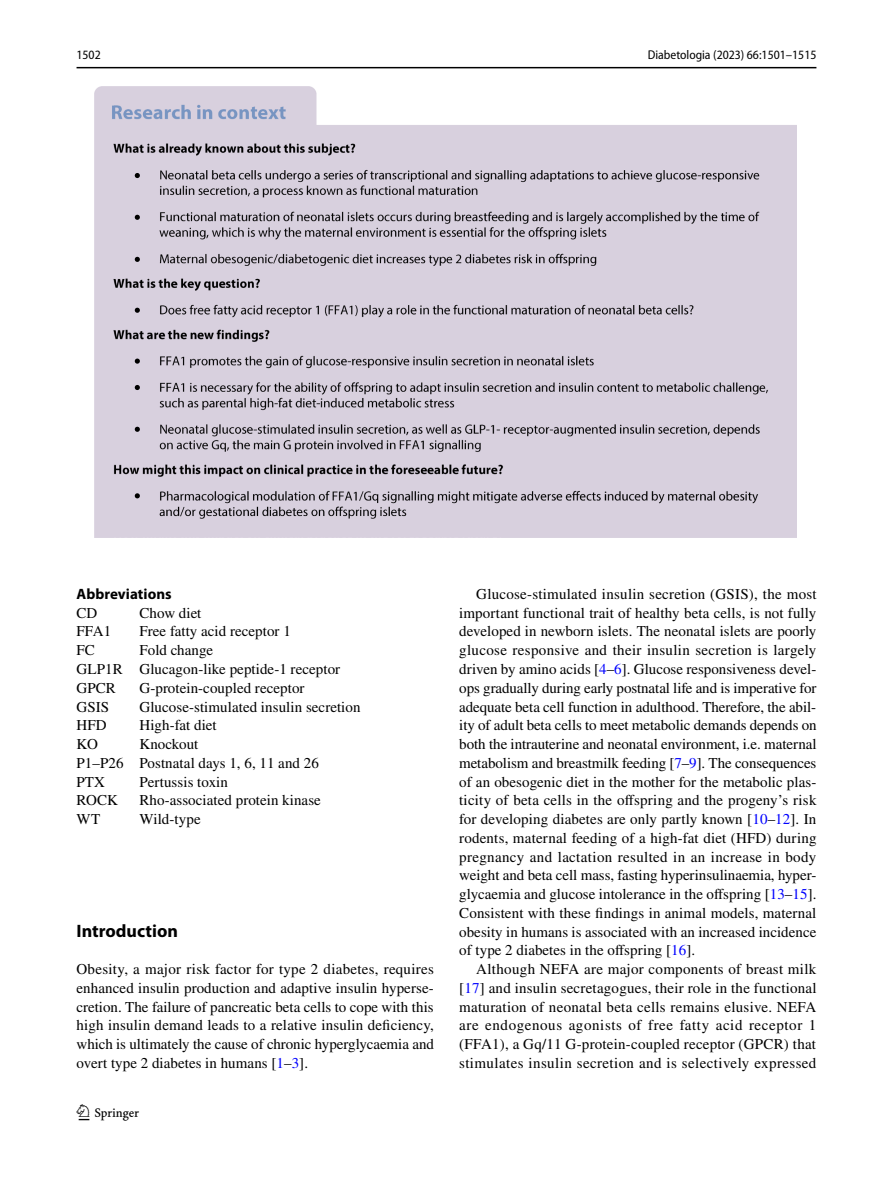
<style>
.page{position:relative;width:893px;height:1187px;background:#fff}
.page>*{position:absolute;margin:0;border:0;box-sizing:border-box;transform-origin:0 0}
.t1{font:22.5px "Springnew Regular 2";color:#000}
.t2{font:700 18px "Myriad Pro";color:#000}
.t3{font:15px/18.8px "STIX";letter-spacing:.005em;color:#000;text-align:justify}
.t4{font:700 15px "Myriad Pro";letter-spacing:.005em;color:#000}
.t5{font:semi-condensed 12.75px "Myriad Pro";color:#000}
.s1{color:#00f}
</style>
<div class="page">
<hr style="left:77px;top:67px;width:739px;height:1px;background:#000">
<img style="left:94px;top:87px;width:702px;height:450px">
<svg style="left:135px;top:173px;width:5px;height:5px"></svg>
<svg style="left:135px;top:215px;width:5px;height:5px"></svg>
<svg style="left:135px;top:257px;width:5px;height:5px"></svg>
<svg style="left:135px;top:308px;width:5px;height:5px"></svg>
<svg style="left:135px;top:358px;width:5px;height:5px"></svg>
<svg style="left:135px;top:385px;width:5px;height:5px"></svg>
<svg style="left:135px;top:426px;width:5px;height:6px"></svg>
<svg style="left:135px;top:493px;width:5px;height:5px"></svg>
<p class="t5" style="left:77px;top:48px;width:26px">1502</p>
<p class="t5" style="left:648px;top:48px;width:170px">Diabetologia (2023) 66:1501–1515</p>
<p class="t4" style="left:77px;top:584px;width:97px">Abbreviations</p>
<p class="t3" style="left:77px;top:604px;width:22px">CD</p>
<p class="t3" style="left:139px;top:604px;width:64px">Chow diet</p>
<p class="t3" style="left:77px;top:623px;width:36px">FFA1</p>
<p class="t3" style="left:139px;top:623px;width:153px">Free fatty acid receptor 1</p>
<p class="t3" style="left:77px;top:641px;width:20px">FC</p>
<p class="t3" style="left:77px;top:641px;width:265px;text-align:left;text-indent:63px">Fold change<br>GLP1R Glucagon-like peptide-1 receptor<br>GPCR</p>
<p class="t3" style="left:139px;top:679px;width:167px">G-protein-coupled receptor</p>
<p class="t3" style="left:77px;top:698px;width:34px">GSIS</p>
<p class="t3" style="left:139px;top:698px;width:223px">Glucose-stimulated insulin secretion</p>
<p class="t3" style="left:77px;top:716px;width:32px">HFD</p>
<p class="t3" style="left:139px;top:716px;width:79px">High-fat diet</p>
<p class="t3" style="left:77px;top:735px;width:23px">KO</p>
<p class="t3" style="left:77px;top:735px;width:244px;text-align:left;text-indent:63px">Knockout<br>P1–P26 Postnatal days 1, 6, 11 and 26<br>PTX</p>
<p class="t3" style="left:139px;top:773px;width:90px">Pertussis toxin</p>
<p class="t3" style="left:77px;top:791px;width:43px">ROCK</p>
<p class="t3" style="left:139px;top:791px;width:183px">Rho-associated protein kinase</p>
<p class="t3" style="left:77px;top:810px;width:25px">WT</p>
<p class="t3" style="left:139px;top:810px;width:63px">Wild-type</p>
<p class="t2" style="left:77px;top:918px;width:103px">Introduction</p>
<p class="t3" style="left:77px;top:960px;width:359px">Obesity, a major risk factor for type 2 diabetes, requires enhanced insulin production and adaptive insulin hyperse&shy;cretion. The failure of pancreatic beta cells to cope with this high insulin demand leads to a relative insulin deficiency, which is ultimately the cause of chronic hyperglycaemia and overt type 2 diabetes in humans [<span class="s1">1</span>–<span class="s1">3</span>].</p>
<h1 class="t1" style="left:79px;top:1104px;width:62px">1 3</h1>
<p class="t3" style="left:459px;top:585px;width:359px;text-indent:17px">Glucose-stimulated insulin secretion (GSIS), the most important functional trait of healthy beta cells, is not fully developed in newborn islets. The neonatal islets are poorly glucose responsive and their insulin secretion is largely driven by amino acids [<span class="s1">4</span>–<span class="s1">6</span>]. Glucose responsiveness devel&shy;ops gradually during early postnatal life and is imperative for adequate beta cell function in adulthood. Therefore, the abil&shy;ity of adult beta cells to meet metabolic demands depends on both the intrauterine and neonatal environment, i.e. maternal metabolism and breastmilk feeding [<span class="s1">7</span>–<span class="s1">9</span>]. The consequences of an obesogenic diet in the mother for the metabolic plas&shy;ticity of beta cells in the offspring and the progeny’s risk for developing diabetes are only partly known [<span class="s1">10</span>–<span class="s1">12</span>]. In rodents, maternal feeding of a high-fat diet (HFD) during pregnancy and lactation resulted in an increase in body weight and beta cell mass, fasting hyperinsulinaemia, hyper&shy;glycaemia and glucose intolerance in the offspring [<span class="s1">13</span>–<span class="s1">15</span>].<br>Consistent with these findings in animal models, maternal obesity in humans is associated with an increased incidence of type 2 diabetes in the offspring [<span class="s1">16</span>].</p>
<p class="t3" style="left:459px;top:960px;width:359px;text-indent:17px">Although NEFA are major components of breast milk [<span class="s1">17</span>] and insulin secretagogues, their role in the functional maturation of neonatal beta cells remains elusive. NEFA are endogenous agonists of free fatty acid receptor 1 (FFA1), a Gq/11 G-protein-coupled receptor (GPCR) that stimulates insulin secretion and is selectively expressed</p>
</div>
